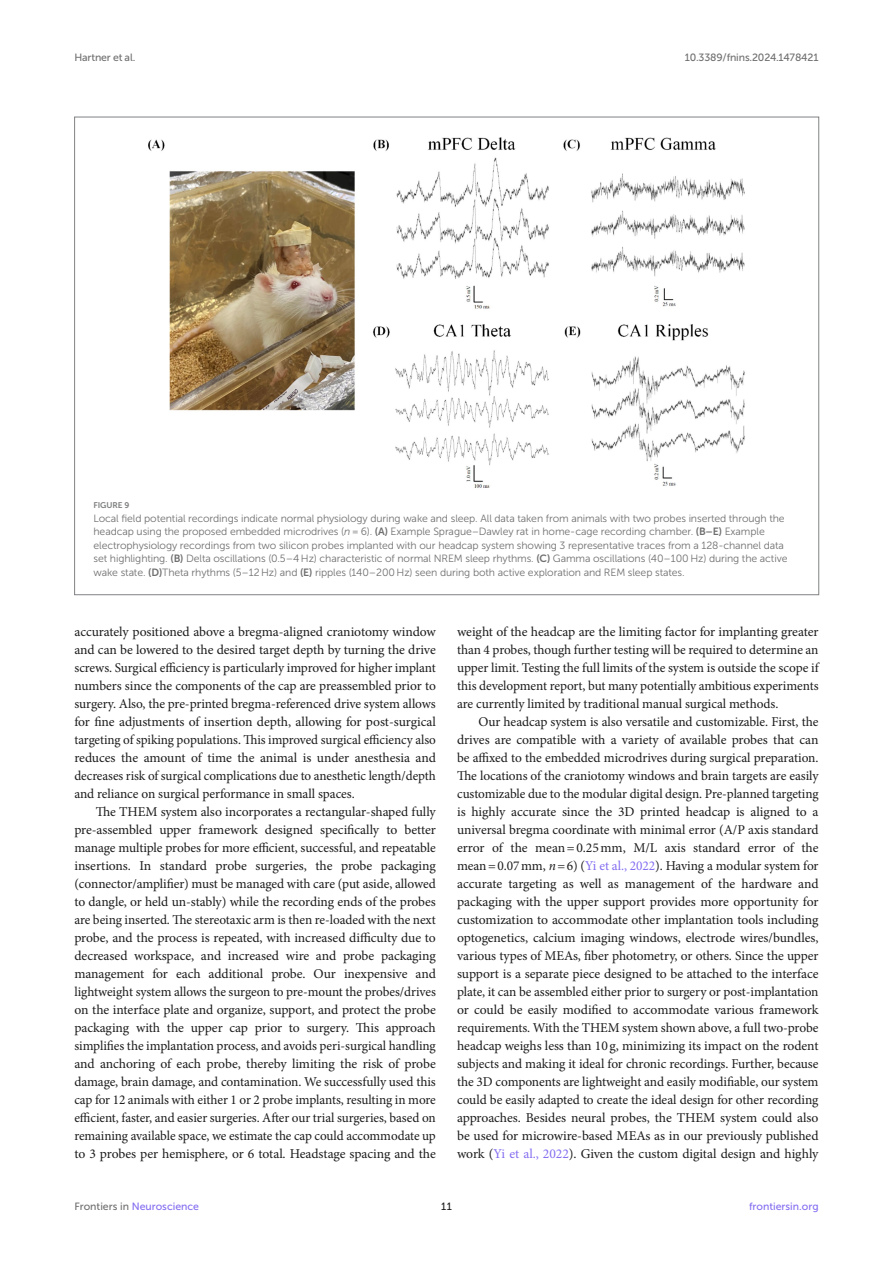
<style>
.page{position:relative;width:893px;height:1263px;background:#fff}
.page>*{position:absolute;margin:0;border:0;box-sizing:border-box;transform-origin:0 0}
.TEXT{font:13.5px/18px "Minion Pro";letter-spacing:-.005em;color:#1b1c1b;text-align:justify}
.FIG_LEG{font:10.5px/13.5px "Museo Sans 300";letter-spacing:-.01em;color:#706f70}
.t1{font:10.5px "Museo Sans 500";letter-spacing:-.015em;color:#706f70}
.t2{font:10.5px "Museo Sans 500";color:#856df0}
.t3{font:10.5px "Museo Sans 500";color:#1b1c1b}
.FIG_HD{font:8.25px "Museo Sans 700";letter-spacing:-.01em;color:#7e7f7f}
.s1{font-style:italic}
.s2{font-family:"Museo Sans 700"}
.s3{color:#856df0}
.s4{color:#706f70}
</style>
<div class="page">
<img style="left:148px;top:137px;width:597px;height:351px">
<p class="t1" style="left:74px;top:51px;width:62px">Hartner et al.</p>
<p class="t1" style="left:685px;top:51px;width:135px">10.3389/fnins.2024.1478421</p>
<p class="FIG_HD" style="left:94px;top:501px;width:37px">FIGURE 9</p>
<p class="FIG_LEG" style="left:94px;top:511px;width:695px">Local field potential recordings indicate normal physiology during wake and sleep. All data taken from animals with two probes inserted through the headcap using the proposed embedded microdrives (<span class="s1">n</span> = 6). <span class="s2">(A)</span> Example Sprague–Dawley rat in home-cage recording chamber. <span class="s2">(B–E)</span> Example electrophysiology recordings from two silicon probes implanted with our headcap system showing 3 representative traces from a 128-channel data set highlighting. <span class="s2">(B)</span> Delta oscillations (0.5–4 Hz) characteristic of normal NREM sleep rhythms. <span class="s2">(C)</span> Gamma oscillations (40–100 Hz) during the active wake state. <span class="s2">(D)</span>Theta rhythms (5–12 Hz) and <span class="s2">(E)</span> ripples (140–200 Hz) seen during both active exploration and REM sleep states.</p>
<p class="TEXT" style="left:74px;top:623px;width:363px">accurately positioned above a bregma-aligned craniotomy window and can be lowered to the desired target depth by turning the drive screws. Surgical efficiency is particularly improved for higher implant numbers since the components of the cap are preassembled prior to surgery. Also, the pre-printed bregma-referenced drive system allows for fine adjustments of insertion depth, allowing for post-surgical targeting of spiking populations. This improved surgical efficiency also reduces the amount of time the animal is under anesthesia and decreases risk of surgical complications due to anesthetic length/depth and reliance on surgical performance in small spaces.</p>
<p class="TEXT" style="left:74px;top:803px;width:363px;text-indent:21px">The THEM system also incorporates a rectangular-shaped fully pre-assembled upper framework designed specifically to better manage multiple probes for more efficient, successful, and repeatable insertions. In standard probe surgeries, the probe packaging (connector/amplifier) must be managed with care (put aside, allowed to dangle, or held un-stably) while the recording ends of the probes are being inserted. The stereotaxic arm is then re-loaded with the next probe, and the process is repeated, with increased difficulty due to decreased workspace, and increased wire and probe packaging management for each additional probe. Our inexpensive and lightweight system allows the surgeon to pre-mount the probes/drives on the interface plate and organize, support, and protect the probe packaging with the upper cap prior to surgery. This approach simplifies the implantation process, and avoids peri-surgical handling and anchoring of each probe, thereby limiting the risk of probe damage, brain damage, and contamination. We successfully used this cap for 12 animals with either 1 or 2 probe implants, resulting in more efficient, faster, and easier surgeries. After our trial surgeries, based on remaining available space, we estimate the cap could accommodate up to 3 probes per hemisphere, or 6 total. Headstage spacing and the</p>
<p class="TEXT" style="left:457px;top:623px;width:363px">weight of the headcap are the limiting factor for implanting greater than 4 probes, though further testing will be required to determine an upper limit. Testing the full limits of the system is outside the scope if this development report, but many potentially ambitious experiments are currently limited by traditional manual surgical methods.</p>
<p class="TEXT" style="left:457px;top:713px;width:363px;text-indent:21px">Our headcap system is also versatile and customizable. First, the drives are compatible with a variety of available probes that can be affixed to the embedded microdrives during surgical preparation.<br>The locations of the craniotomy windows and brain targets are easily customizable due to the modular digital design. Pre-planned targeting is highly accurate since the 3D printed headcap is aligned to a universal bregma coordinate with minimal error (A/P axis standard error of the mean=0.25mm, M/L axis standard error of the mean=0.07mm, <span class="s1">n</span>=6) (<span class="s3">Yi et al., 2022</span>). Having a modular system for accurate targeting as well as management of the hardware and packaging with the upper support provides more opportunity for customization to accommodate other implantation tools including optogenetics, calcium imaging windows, electrode wires/bundles, various types of MEAs, fiber photometry, or others. Since the upper support is a separate piece designed to be attached to the interface plate, it can be assembled either prior to surgery or post-implantation or could be easily modified to accommodate various framework requirements. With the THEM system shown above, a full two-probe headcap weighs less than 10g, minimizing its impact on the rodent subjects and making it ideal for chronic recordings. Further, because the 3D components are lightweight and easily modifiable, our system could be easily adapted to create the ideal design for other recording approaches. Besides neural probes, the THEM system could also be used for microwire-based MEAs as in our previously published work (<span class="s3">Yi et al., 2022</span>). Given the custom digital design and highly</p>
<p class="t2" style="left:74px;top:1200px;width:126px"><span class="s4">Frontiers in</span> Neuroscience</p>
<p class="t3" style="left:441px;top:1200px;width:12px">11</p>
<p class="t2" style="left:749px;top:1200px;width:71px">frontiersin.org</p>
</div>
